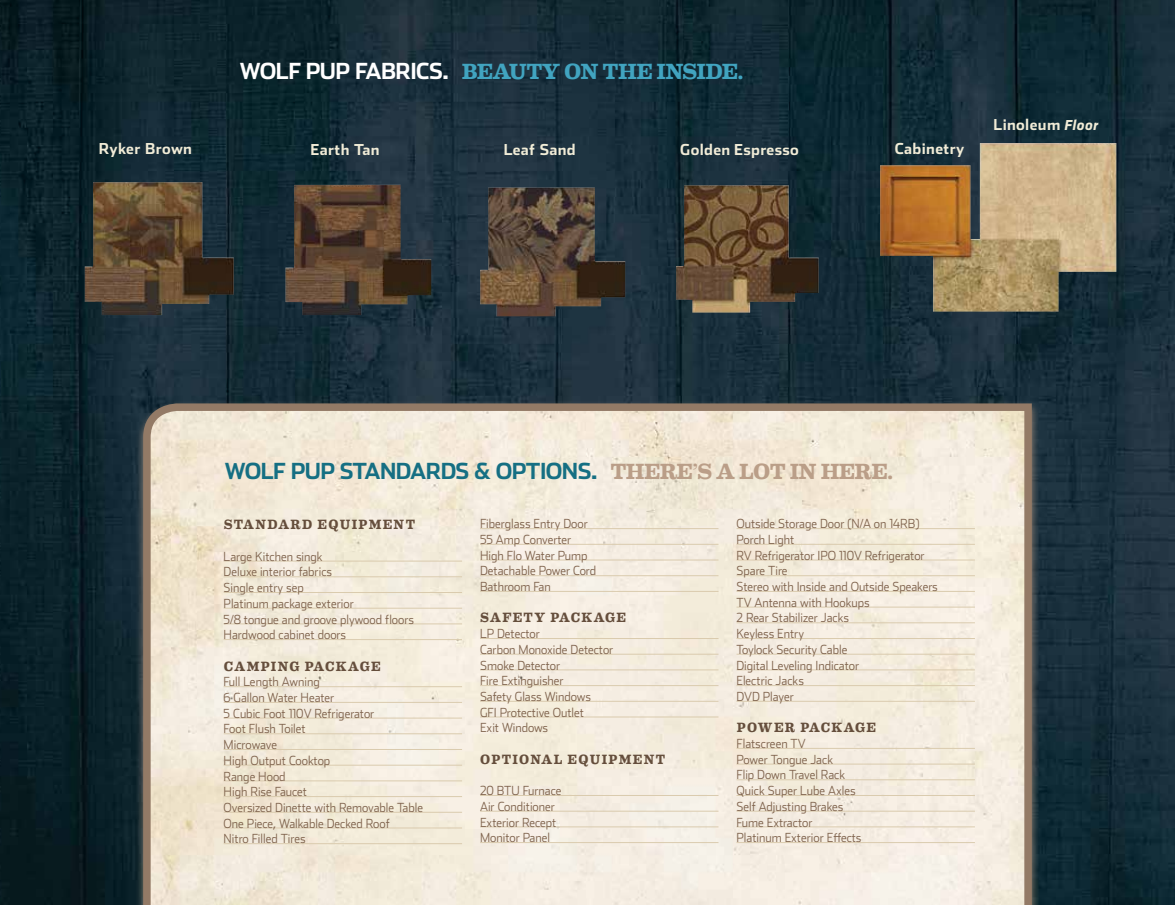
<style>
.page{position:relative;width:1175px;height:905px;background:#fff}
.page>*{position:absolute;margin:0;border:0;box-sizing:border-box;transform-origin:0 0}
.t1{font:700 22.05px "Stainless";letter-spacing:-.025em;color:#156f83}
.t2{font:700 22.05px "Eames Century Modern";letter-spacing:-.035em;color:#41a4c0}
.t3{font:700 15px "Stainless";letter-spacing:.025em;color:#f1ecd7}
.t4{font:700 13.5px "Eames Century Modern";letter-spacing:.095em;color:#654e3c;scale:.96 1}
.t5{font:300 12.6px/15.8px "Stainless";color:#7f634d;scale:.96 1}
.s1{font-family:"Stainless";color:#fff}
.s2{font-family:"Klavika";font-style:italic}
.s3{font-family:"Eames Century Modern";color:#ba9e88}
</style>
<div class="page">
<img style="left:0;top:0;width:1174px;height:904px">
<svg style="left:139px;top:399px;width:896px;height:505px;background:#ece4d5"></svg>
<img style="left:880px;top:143px;width:236px;height:168px">
<hr style="left:224px;top:560px;width:238px;height:1px;background:#dacbae">
<hr style="left:224px;top:576px;width:238px;height:1px;background:#dacbae">
<hr style="left:224px;top:592px;width:238px;height:1px;background:#dacbae">
<hr style="left:224px;top:607px;width:238px;height:1px;background:#dacbae">
<hr style="left:224px;top:623px;width:238px;height:1px;background:#dacbae">
<hr style="left:224px;top:639px;width:238px;height:1px;background:#dacbae">
<hr style="left:224px;top:686px;width:238px;height:1px;background:#dacbae">
<hr style="left:224px;top:702px;width:238px;height:1px;background:#dacbae">
<hr style="left:224px;top:717px;width:238px;height:1px;background:#dacbae">
<hr style="left:224px;top:733px;width:238px;height:1px;background:#dacbae">
<hr style="left:224px;top:749px;width:238px;height:1px;background:#dacbae">
<hr style="left:224px;top:764px;width:238px;height:1px;background:#dacbae">
<hr style="left:224px;top:780px;width:238px;height:1px;background:#dacbae">
<hr style="left:224px;top:796px;width:238px;height:1px;background:#dacbae">
<hr style="left:224px;top:811px;width:238px;height:1px;background:#dacbae">
<hr style="left:224px;top:827px;width:238px;height:1px;background:#dacbae">
<hr style="left:224px;top:843px;width:238px;height:1px;background:#dacbae">
<hr style="left:480px;top:528px;width:238px;height:1px;background:#dacbae">
<hr style="left:480px;top:544px;width:238px;height:1px;background:#dacbae">
<hr style="left:480px;top:559px;width:238px;height:1px;background:#dacbae">
<hr style="left:480px;top:575px;width:238px;height:1px;background:#dacbae">
<hr style="left:480px;top:591px;width:238px;height:1px;background:#dacbae">
<hr style="left:480px;top:638px;width:238px;height:1px;background:#dacbae">
<hr style="left:480px;top:653px;width:238px;height:1px;background:#dacbae">
<hr style="left:480px;top:669px;width:238px;height:1px;background:#dacbae">
<hr style="left:480px;top:685px;width:238px;height:1px;background:#dacbae">
<hr style="left:480px;top:701px;width:238px;height:1px;background:#dacbae">
<hr style="left:480px;top:716px;width:238px;height:1px;background:#dacbae">
<hr style="left:480px;top:795px;width:238px;height:1px;background:#dacbae">
<hr style="left:480px;top:810px;width:238px;height:1px;background:#dacbae">
<hr style="left:480px;top:826px;width:238px;height:1px;background:#dacbae">
<hr style="left:480px;top:842px;width:238px;height:1px;background:#dacbae">
<hr style="left:736px;top:528px;width:239px;height:1px;background:#dacbae">
<hr style="left:736px;top:544px;width:239px;height:1px;background:#dacbae">
<hr style="left:736px;top:559px;width:239px;height:1px;background:#dacbae">
<hr style="left:736px;top:575px;width:239px;height:1px;background:#dacbae">
<hr style="left:736px;top:591px;width:239px;height:1px;background:#dacbae">
<hr style="left:736px;top:606px;width:239px;height:1px;background:#dacbae">
<hr style="left:736px;top:622px;width:239px;height:1px;background:#dacbae">
<hr style="left:736px;top:638px;width:239px;height:1px;background:#dacbae">
<hr style="left:736px;top:653px;width:239px;height:1px;background:#dacbae">
<hr style="left:736px;top:669px;width:239px;height:1px;background:#dacbae">
<hr style="left:736px;top:685px;width:239px;height:1px;background:#dacbae">
<hr style="left:736px;top:701px;width:239px;height:1px;background:#dacbae">
<hr style="left:736px;top:748px;width:239px;height:1px;background:#dacbae">
<hr style="left:736px;top:763px;width:239px;height:1px;background:#dacbae">
<hr style="left:736px;top:779px;width:239px;height:1px;background:#dacbae">
<hr style="left:736px;top:795px;width:239px;height:1px;background:#dacbae">
<hr style="left:736px;top:810px;width:239px;height:1px;background:#dacbae">
<hr style="left:736px;top:826px;width:239px;height:1px;background:#dacbae">
<hr style="left:736px;top:842px;width:239px;height:1px;background:#dacbae">
<img style="left:85px;top:182px;width:149px;height:133px">
<img style="left:285px;top:185px;width:146px;height:130px">
<img style="left:480px;top:187px;width:145px;height:129px">
<img style="left:676px;top:185px;width:142px;height:127px">
<h1 class="t2" style="left:240px;top:54px;width:505px"><span class="s1">WOLF PUP FABRICS.</span> BEAUTY ON THE INSIDE.</h1>
<p class="t3" style="left:99px;top:140px;width:95px">Ryker Brown</p>
<p class="t3" style="left:310px;top:141px;width:70px">Earth Tan</p>
<p class="t3" style="left:504px;top:141px;width:74px">Leaf Sand</p>
<p class="t3" style="left:680px;top:141px;width:120px">Golden Espresso</p>
<p class="t3" style="left:895px;top:139px;width:71px">Cabinetry</p>
<p class="t3" style="left:993px;top:116px;width:106px">Linoleum <span class="s2">Floor</span></p>
<h1 class="t1" style="left:225px;top:457px;width:670px">WOLF PUP STANDARDS &amp; OPTIONS. <span class="s3">THERE’S A LOT IN HERE.</span></h1>
<p class="t4" style="left:224px;top:514px;width:201px">STANDARD EQUIPMENT</p>
<p class="t5" style="left:224px;top:548px;width:200px">Large Kitchen singk<br>Deluxe interior fabrics<br>Single entry sep<br>Platinum package exterior<br>5/8 tongue and groove plywood floors<br>Hardwood cabinet doors</p>
<p class="t4" style="left:224px;top:655px;width:165px">CAMPING PACKAGE</p>
<p class="t5" style="left:224px;top:674px;width:209px">Full Length Awning<br>6 Gallon Water Heater<br>5 Cubic Foot 110V Refrigerator<br>Foot Flush Toilet<br>Microwave<br>High Output Cooktop<br>Range Hood<br>High Rise Faucet<br>Oversized Dinette with Removable Table<br>One Piece, Walkable Decked Roof<br>Nitro Filled Tires</p>
<p class="t5" style="left:480px;top:516px;width:122px">Fiberglass Entry Door<br>55 Amp Converter<br>High Flo Water Pump<br>Detachable Power Cord<br>Bathroom Fan</p>
<p class="t4" style="left:480px;top:607px;width:153px">SAFETY PACKAGE</p>
<p class="t5" style="left:480px;top:625px;width:140px">LP Detector<br>Carbon Monoxide Detector<br>Smoke Detector<br>Fire Extinguisher<br>Safety Glass Windows<br>GFI Protective Outlet<br>Exit Windows</p>
<p class="t4" style="left:480px;top:748px;width:194px">OPTIONAL EQUIPMENT</p>
<p class="t5" style="left:480px;top:782px;width:86px">20 BTU Furnace<br>Air Conditioner<br>Exterior Recept<br>Monitor Panel</p>
<p class="t5" style="left:736px;top:516px;width:211px">Outside Storage Door (N/A on 14RB)<br>Porch Light<br>RV Refrigerator IPO 110V Refrigerator<br>Spare Tire<br>Stereo with Inside and Outside Speakers<br>TV Antenna with Hookups<br>2 Rear Stabilizer Jacks<br>Keyless Entry<br>Toylock Security Cable<br>Digital Leveling Indicator<br>Electric Jacks<br>DVD Player</p>
<p class="t4" style="left:736px;top:717px;width:88px">POWER PACKAGE</p>
<p class="t5" style="left:736px;top:735px;width:132px">Flatscreen TV<br>Power Tongue Jack<br>Flip Down Travel Rack<br>Quick Super Lube Axles<br>Self Adjusting Brakes<br>Fume Extractor<br>Platinum Exterior Effects</p>
</div>
